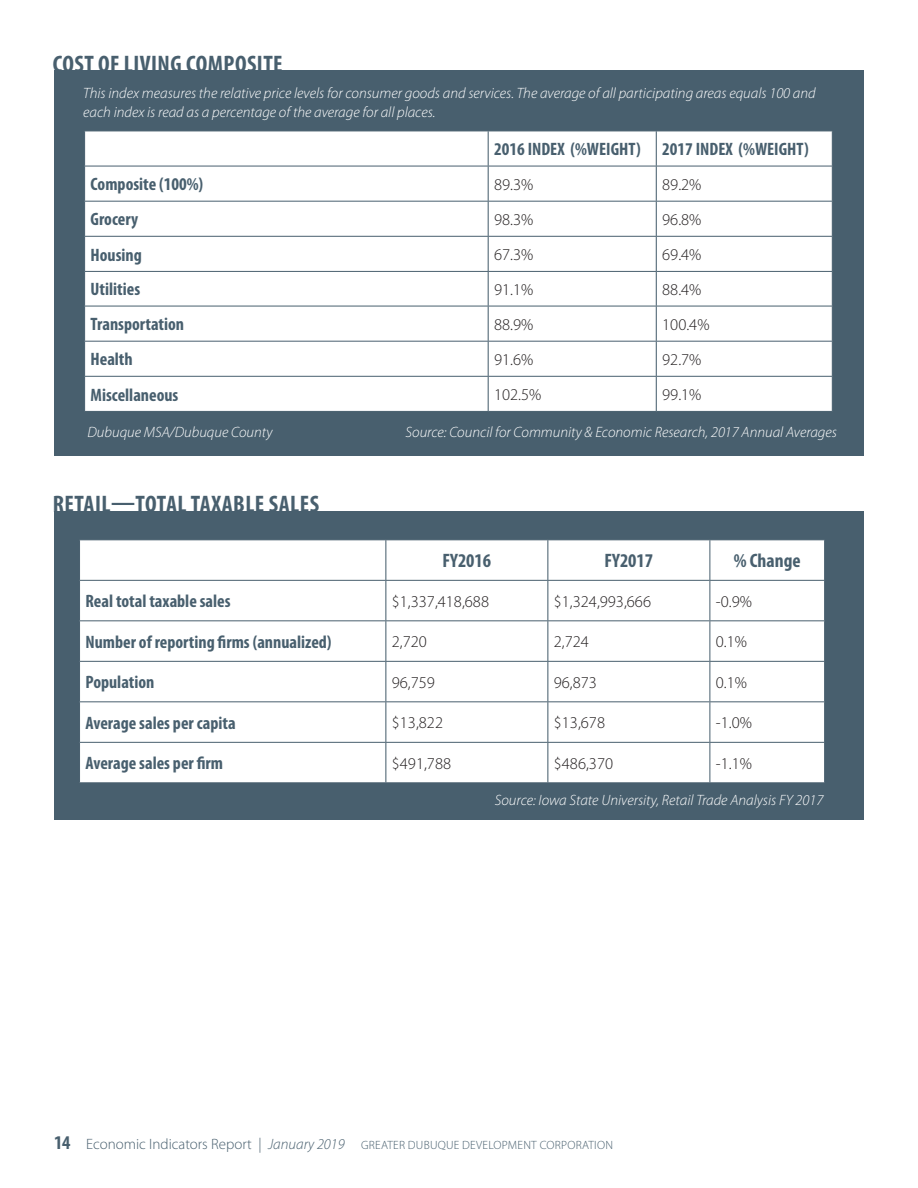
<style>
.page{position:relative;width:918px;height:1188px;background:#fff}
.page>*{position:absolute;margin:0;border:0;box-sizing:border-box;transform-origin:0 0}
.t1{font:700 condensed 24px "Myriad Pro";letter-spacing:.02em;color:#485f6e}
.t2{font:700 condensed 19.5px "Myriad Pro";color:#485f6e}
.t3{font:700 condensed 18px "Myriad Pro";color:#485f6e}
.t4{font:300 16.5px "Myriad Pro";color:#231f20}
.t5{font:italic 300 15px/19.5px "Myriad Pro";color:#fff}
.t6{font:300 12px "Myriad Pro";letter-spacing:.02em;color:#485f6e}
.s1{font-weight:700;font-stretch:condensed;font-size:19.5px}
.s2{font-size:15px}
.s3{font-style:italic;font-size:15px}
</style>
<div class="page">
<div style="left:54px;top:70px;width:810px;height:386px;background:#485f6e"></div>
<div style="left:85px;top:132px;width:747px;height:279px;background:#fff"></div>
<div style="left:489px;top:132px;width:167px;height:279px;background:#fff"></div>
<hr style="left:488px;top:131px;width:1px;height:35px;background:#485f6e">
<hr style="left:656px;top:131px;width:1px;height:35px;background:#485f6e">
<hr style="left:84px;top:166px;width:404px;height:1px;background:#485f6e">
<hr style="left:488px;top:166px;width:168px;height:1px;background:#485f6e">
<hr style="left:488px;top:166px;width:1px;height:35px;background:#485f6e">
<hr style="left:656px;top:166px;width:177px;height:1px;background:#485f6e">
<hr style="left:656px;top:166px;width:1px;height:35px;background:#485f6e">
<hr style="left:84px;top:201px;width:404px;height:1px;background:#485f6e">
<hr style="left:488px;top:201px;width:168px;height:1px;background:#485f6e">
<hr style="left:488px;top:202px;width:1px;height:34px;background:#485f6e">
<hr style="left:656px;top:201px;width:177px;height:1px;background:#485f6e">
<hr style="left:656px;top:202px;width:1px;height:34px;background:#485f6e">
<hr style="left:84px;top:236px;width:404px;height:1px;background:#485f6e">
<hr style="left:488px;top:236px;width:168px;height:1px;background:#485f6e">
<hr style="left:488px;top:237px;width:1px;height:34px;background:#485f6e">
<hr style="left:656px;top:236px;width:177px;height:1px;background:#485f6e">
<hr style="left:656px;top:237px;width:1px;height:34px;background:#485f6e">
<hr style="left:84px;top:271px;width:404px;height:1px;background:#485f6e">
<hr style="left:488px;top:271px;width:168px;height:1px;background:#485f6e">
<hr style="left:488px;top:272px;width:1px;height:34px;background:#485f6e">
<hr style="left:656px;top:271px;width:177px;height:1px;background:#485f6e">
<hr style="left:656px;top:272px;width:1px;height:34px;background:#485f6e">
<hr style="left:84px;top:306px;width:404px;height:1px;background:#485f6e">
<hr style="left:488px;top:306px;width:168px;height:1px;background:#485f6e">
<hr style="left:488px;top:306px;width:1px;height:35px;background:#485f6e">
<hr style="left:656px;top:306px;width:177px;height:1px;background:#485f6e">
<hr style="left:656px;top:306px;width:1px;height:35px;background:#485f6e">
<hr style="left:84px;top:341px;width:404px;height:1px;background:#485f6e">
<hr style="left:488px;top:341px;width:168px;height:1px;background:#485f6e">
<hr style="left:488px;top:342px;width:1px;height:34px;background:#485f6e">
<hr style="left:656px;top:341px;width:177px;height:1px;background:#485f6e">
<hr style="left:656px;top:342px;width:1px;height:34px;background:#485f6e">
<hr style="left:84px;top:376px;width:404px;height:1px;background:#485f6e">
<hr style="left:488px;top:376px;width:168px;height:1px;background:#485f6e">
<hr style="left:488px;top:377px;width:1px;height:34px;background:#485f6e">
<hr style="left:656px;top:376px;width:177px;height:1px;background:#485f6e">
<hr style="left:656px;top:377px;width:1px;height:34px;background:#485f6e">
<div style="left:54px;top:511px;width:810px;height:308px;background:#485f6e"></div>
<div style="left:80px;top:540px;width:744px;height:242px;background:#fff"></div>
<div style="left:387px;top:540px;width:161px;height:242px;background:#fff"></div>
<hr style="left:386px;top:540px;width:1px;height:40px;background:#485f6e">
<hr style="left:548px;top:540px;width:1px;height:40px;background:#485f6e">
<hr style="left:710px;top:540px;width:1px;height:40px;background:#485f6e">
<hr style="left:79px;top:580px;width:307px;height:1px;background:#485f6e">
<hr style="left:386px;top:580px;width:162px;height:1px;background:#485f6e">
<hr style="left:386px;top:581px;width:1px;height:39px;background:#485f6e">
<hr style="left:548px;top:580px;width:162px;height:1px;background:#485f6e">
<hr style="left:548px;top:581px;width:1px;height:39px;background:#485f6e">
<hr style="left:710px;top:580px;width:115px;height:1px;background:#485f6e">
<hr style="left:710px;top:581px;width:1px;height:39px;background:#485f6e">
<hr style="left:79px;top:620px;width:307px;height:1px;background:#485f6e">
<hr style="left:386px;top:620px;width:162px;height:1px;background:#485f6e">
<hr style="left:386px;top:621px;width:1px;height:40px;background:#485f6e">
<hr style="left:548px;top:620px;width:162px;height:1px;background:#485f6e">
<hr style="left:548px;top:621px;width:1px;height:40px;background:#485f6e">
<hr style="left:710px;top:620px;width:115px;height:1px;background:#485f6e">
<hr style="left:710px;top:621px;width:1px;height:40px;background:#485f6e">
<hr style="left:79px;top:661px;width:307px;height:1px;background:#485f6e">
<hr style="left:386px;top:661px;width:162px;height:1px;background:#485f6e">
<hr style="left:386px;top:662px;width:1px;height:39px;background:#485f6e">
<hr style="left:548px;top:661px;width:162px;height:1px;background:#485f6e">
<hr style="left:548px;top:662px;width:1px;height:39px;background:#485f6e">
<hr style="left:710px;top:661px;width:115px;height:1px;background:#485f6e">
<hr style="left:710px;top:662px;width:1px;height:39px;background:#485f6e">
<hr style="left:79px;top:701px;width:307px;height:1px;background:#485f6e">
<hr style="left:386px;top:701px;width:162px;height:1px;background:#485f6e">
<hr style="left:386px;top:702px;width:1px;height:40px;background:#485f6e">
<hr style="left:548px;top:701px;width:162px;height:1px;background:#485f6e">
<hr style="left:548px;top:702px;width:1px;height:40px;background:#485f6e">
<hr style="left:710px;top:701px;width:115px;height:1px;background:#485f6e">
<hr style="left:710px;top:702px;width:1px;height:40px;background:#485f6e">
<hr style="left:79px;top:742px;width:307px;height:1px;background:#485f6e">
<hr style="left:386px;top:742px;width:162px;height:1px;background:#485f6e">
<hr style="left:386px;top:743px;width:1px;height:39px;background:#485f6e">
<hr style="left:548px;top:742px;width:162px;height:1px;background:#485f6e">
<hr style="left:548px;top:743px;width:1px;height:39px;background:#485f6e">
<hr style="left:710px;top:742px;width:115px;height:1px;background:#485f6e">
<hr style="left:710px;top:743px;width:1px;height:39px;background:#485f6e">
<p class="t1" style="left:53px;top:49px;width:232px">COST OF LIVING COMPOSITE</p>
<p class="t5" style="left:83px;top:83px;width:734px">This index measures the relative price levels for consumer goods and services. The average of all participating areas equals 100 and each index is read as a percentage of the average for all places.</p>
<p class="t3" style="left:494px;top:138px;width:148px">2016 INDEX (%WEIGHT)</p>
<p class="t3" style="left:662px;top:138px;width:148px">2017 INDEX (%WEIGHT)</p>
<p class="t3" style="left:91px;top:173px;width:114px">Composite (100%)</p>
<p class="t4" style="left:494px;top:174px;width:41px">89.3%</p>
<p class="t4" style="left:662px;top:174px;width:41px">89.2%</p>
<p class="t3" style="left:91px;top:208px;width:49px">Grocery</p>
<p class="t4" style="left:494px;top:209px;width:41px">98.3%</p>
<p class="t4" style="left:662px;top:209px;width:41px">96.8%</p>
<p class="t3" style="left:91px;top:243px;width:53px">Housing</p>
<p class="t4" style="left:494px;top:245px;width:41px">67.3%</p>
<p class="t4" style="left:662px;top:245px;width:41px">69.4%</p>
<p class="t3" style="left:91px;top:278px;width:51px">Utilities</p>
<p class="t4" style="left:494px;top:279px;width:41px">91.1%</p>
<p class="t4" style="left:662px;top:279px;width:41px">88.4%</p>
<p class="t3" style="left:91px;top:313px;width:95px">Transportation</p>
<p class="t4" style="left:494px;top:314px;width:41px">88.9%</p>
<p class="t4" style="left:662px;top:314px;width:49px">100.4%</p>
<p class="t3" style="left:91px;top:348px;width:44px">Health</p>
<p class="t4" style="left:494px;top:349px;width:41px">91.6%</p>
<p class="t4" style="left:662px;top:349px;width:41px">92.7%</p>
<p class="t3" style="left:91px;top:383px;width:89px">Miscellaneous</p>
<p class="t4" style="left:494px;top:385px;width:49px">102.5%</p>
<p class="t4" style="left:662px;top:385px;width:41px">99.1%</p>
<p class="t5" style="left:405px;top:422px;width:433px">Source: Council for Community &amp; Economic Research, 2017 Annual Averages</p>
<p class="t5" style="left:87px;top:422px;width:187px">Dubuque MSA/Dubuque County</p>
<p class="t1" style="left:53px;top:489px;width:268px">RETAIL—TOTAL TAXABLE SALES</p>
<p class="t2" style="left:443px;top:549px;width:50px">FY2016</p>
<p class="t2" style="left:605px;top:549px;width:50px">FY2017</p>
<p class="t2" style="left:734px;top:549px;width:68px">% Change</p>
<p class="t3" style="left:86px;top:590px;width:147px">Real total taxable sales</p>
<p class="t4" style="left:392px;top:591px;width:99px">$1,337,418,688</p>
<p class="t4" style="left:554px;top:591px;width:99px">$1,324,993,666</p>
<p class="t4" style="left:716px;top:591px;width:38px">-0.9%</p>
<p class="t3" style="left:86px;top:631px;width:248px">Number of reporting firms (annualized)</p>
<p class="t4" style="left:392px;top:632px;width:37px">2,720</p>
<p class="t4" style="left:554px;top:632px;width:37px">2,724</p>
<p class="t4" style="left:716px;top:632px;width:33px">0.1%</p>
<p class="t3" style="left:86px;top:671px;width:70px">Population</p>
<p class="t4" style="left:392px;top:672px;width:45px">96,759</p>
<p class="t4" style="left:554px;top:672px;width:45px">96,873</p>
<p class="t4" style="left:716px;top:672px;width:33px">0.1%</p>
<p class="t3" style="left:86px;top:712px;width:152px">Average sales per capita</p>
<p class="t4" style="left:392px;top:713px;width:53px">$13,822</p>
<p class="t4" style="left:554px;top:713px;width:53px">$13,678</p>
<p class="t4" style="left:716px;top:713px;width:38px">-1.0%</p>
<p class="t3" style="left:86px;top:752px;width:139px">Average sales per firm</p>
<p class="t4" style="left:392px;top:753px;width:61px">$491,788</p>
<p class="t4" style="left:554px;top:753px;width:61px">$486,370</p>
<p class="t4" style="left:716px;top:753px;width:38px">-1.1%</p>
<p class="t5" style="left:495px;top:791px;width:330px">Source: Iowa State University, Retail Trade Analysis FY 2017</p>
<p class="t6" style="left:54px;top:1137px;width:561px"><span class="s1">14</span> <span class="s2">Economic Indicators Report |</span> <span class="s3">January 2019</span> GREATER DUBUQUE DEVELOPMENT CORPORATION</p>
</div>
